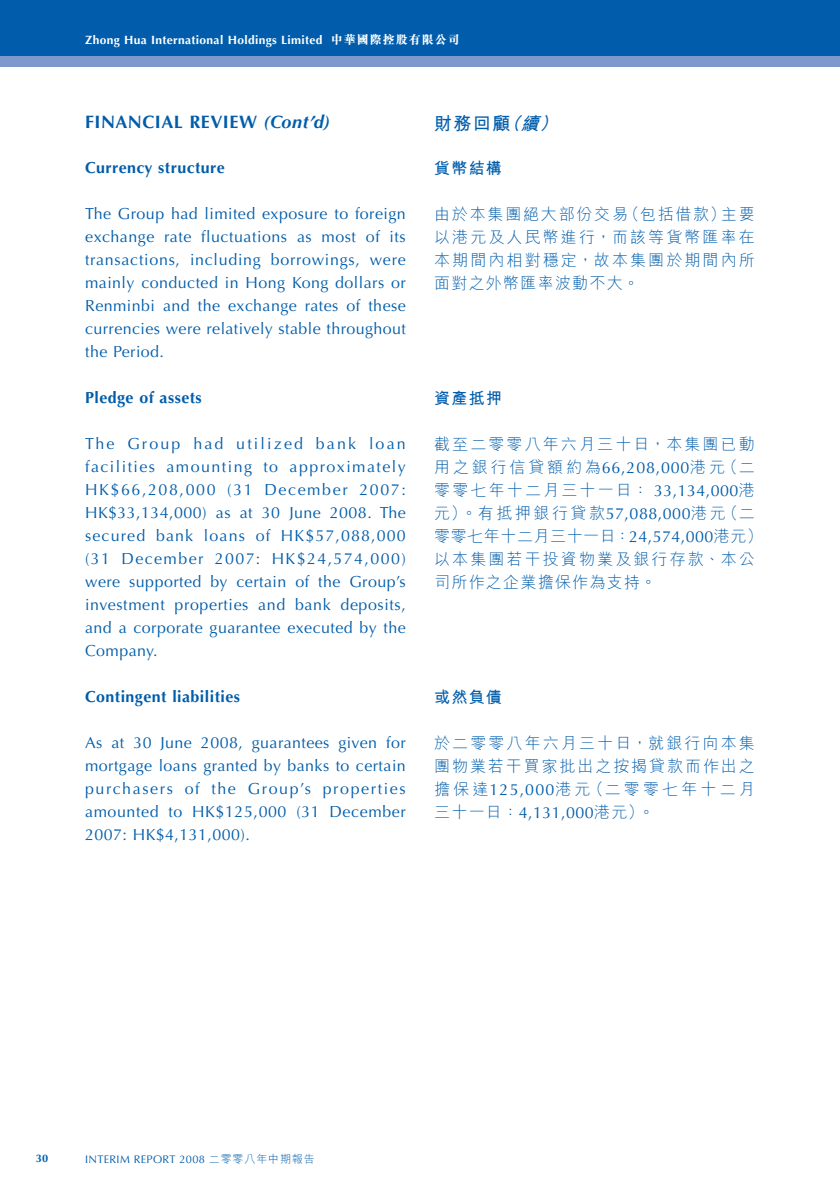
<style>
.page{position:relative;width:840px;height:1191px;background:#fff}
.page>*{position:absolute;margin:0;border:0;box-sizing:border-box;transform-origin:0 0}
.t1{font:700 18px "Optima LT Std";letter-spacing:.03em;color:#015dab}
.t2{font:18px "M Hei HK Bold B5 pc H";color:#015dab}
.t3{font:16px/23px "Optima LT Std";letter-spacing:.03em;color:#015dab;text-align:justify}
.t4{font:16px/23px "M Hei HK Light B5 pc H";letter-spacing:.13em;color:#015dab;text-align:justify}
.t5{font:700 16px "Optima LT Std";letter-spacing:.03em;color:#015dab}
.t6{font:16px "M Hei HK Bold B5 pc H";letter-spacing:.08em;color:#015dab}
.t7{font:700 12px "Optima LT Std";letter-spacing:.03em;color:#fff}
.t8{font:11px "Optima LT Std";letter-spacing:.03em;color:#015dab}
.t9{font:700 11px "Optima LT Std";color:#015dab}
.s1{font-family:"M Sung HK Xbold B5 pc H";font-weight:400}
.s2{font-style:italic}
.s3{font-family:"Optima LT Std"}
.s4{font-family:"M Hei HK Light B5 pc H"}
</style>
<div class="page">
<div style="left:0;top:0;width:839px;height:67px;background:#7f99cd"></div>
<div style="left:0;top:0;width:839px;height:55px;background:#015dab"></div>
<p class="t7" style="left:85px;top:35px;width:376px">Zhong Hua International Holdings Limited <span class="s1">中華國際控股有限公司</span></p>
<p class="t1" style="left:85px;top:116px;width:246px">FINANCIAL REVIEW <span class="s2">(Cont’d)</span></p>
<p class="t5" style="left:85px;top:161px;width:141px">Currency structure</p>
<p class="t3" style="left:85px;top:205px;width:322px">The Group had limited exposure to foreign exchange rate fluctuations as most of its transactions, including borrowings, were mainly conducted in Hong Kong dollars or Renminbi and the exchange rates of these currencies were relatively stable throughout the Period.</p>
<p class="t5" style="left:85px;top:391px;width:118px">Pledge of assets</p>
<p class="t3" style="left:85px;top:435px;width:322px">The Group had utilized bank loan facilities amounting to approximately HK$66,208,000 (31 December 2007:<br>HK$33,134,000) as at 30 June 2008. The secured bank loans of HK$57,088,000 (31 December 2007: HK$24,574,000) were supported by certain of the Group’s investment properties and bank deposits, and a corporate guarantee executed by the Company.</p>
<p class="t5" style="left:85px;top:690px;width:156px">Contingent liabilities</p>
<p class="t3" style="left:85px;top:734px;width:322px">As at 30 June 2008, guarantees given for mortgage loans granted by banks to certain purchasers of the Group’s properties amounted to HK$125,000 (31 December 2007: HK$4,131,000).</p>
<p class="t2" style="left:434px;top:116px;width:129px">財務回顧<span class="s2">（續）</span></p>
<p class="t6" style="left:434px;top:162px;width:69px">貨幣結構</p>
<p class="t4" style="left:434px;top:204px;width:322px">由於本集團絕大部份交易（包括借款）主要以港元及人民幣進行，而該等貨幣匯率在本期間內相對穩定，故本集團於期間內所面對之外幣匯率波動不大。</p>
<p class="t6" style="left:434px;top:392px;width:69px">資產抵押</p>
<p class="t4" style="left:434px;top:434px;width:330px;text-align:left">截至二零零八年六月三十日，本集團已動用之銀行信貸額約為<span class="s3">66,208,000</span>港元（二零零七年十二月三十一日： <span class="s3">33,134,000</span>港元）。有抵押銀行貸款<span class="s3">57,088,000</span>港元（二零零七年十二月三十一日：<span class="s3">24,574,000</span>港元）以本集團若干投資物業及銀行存款、本公司所作之企業擔保作為支持。</p>
<p class="t6" style="left:434px;top:691px;width:69px">或然負債</p>
<p class="t4" style="left:434px;top:733px;width:322px">於二零零八年六月三十日，就銀行向本集團物業若干買家批出之按揭貸款而作出之擔保達<span class="s3">125,000</span>港元（二零零七年十二月三十一日：<span class="s3">4,131,000</span>港元）。</p>
<p class="t9" style="left:36px;top:1154px;width:14px">30</p>
<p class="t8" style="left:85px;top:1154px;width:231px">INTERIM REPORT 2008 <span class="s4">二零零八年中期報告</span></p>
</div>
